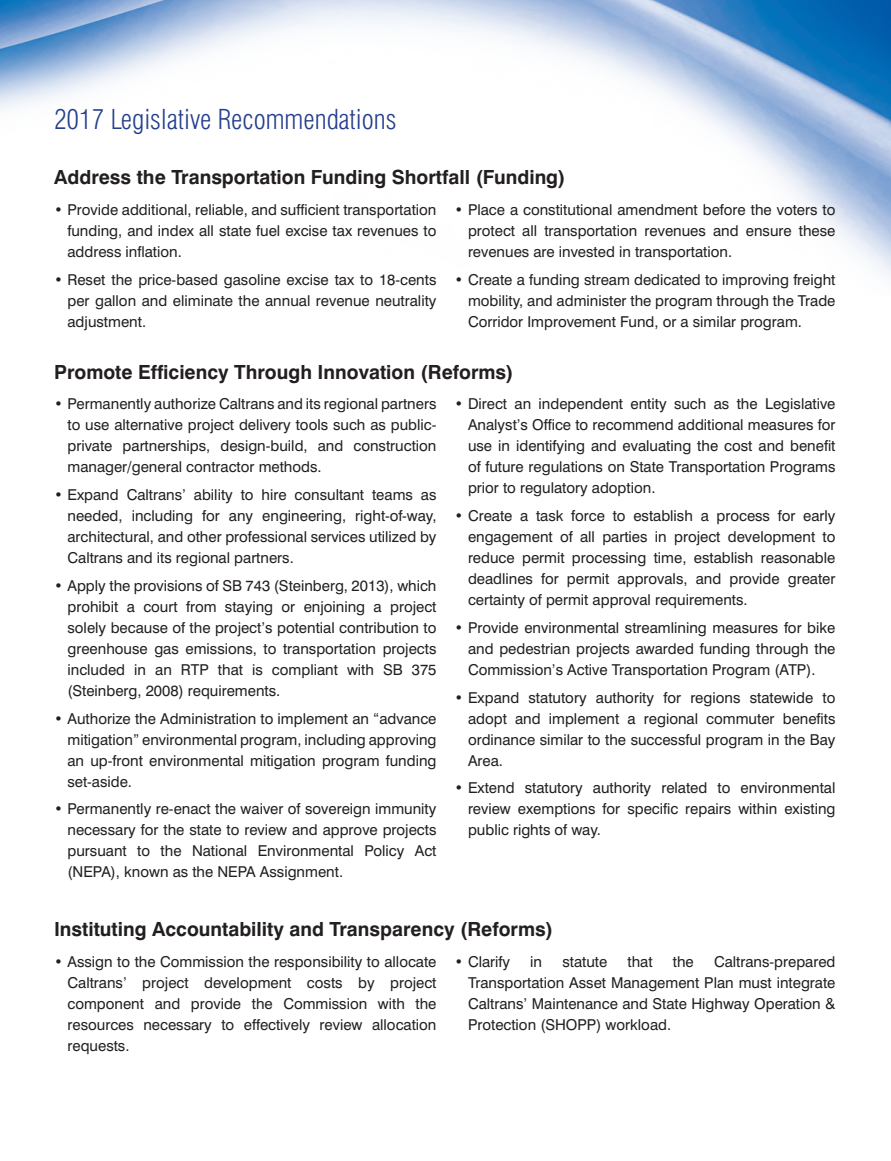
<style>
.page{position:relative;width:891px;height:1161px;background:#fff}
.page>*{position:absolute;margin:0;border:0;box-sizing:border-box;transform-origin:0 0}
.t1{font:300 condensed 27px "Swiss 721 BT";color:#253f8e}
.subhead{font:700 19.5px "Swiss 721 BT";color:#231f20}
.bullets{font:15px/21px "Swiss 721 BT";color:#231f20;text-align:justify}
</style>
<div class="page">
<img style="left:0;top:0;width:891px;height:279px">
<p class="t1" style="left:54px;top:103px;width:344px">2017 Legislative Recommendations</p>
<p class="subhead" style="left:54px;top:165px;width:513px">Address the Transportation Funding Shortfall (Funding)</p>
<p class="bullets" style="left:68px;top:199px;width:370px;text-indent:-14px">• Provide additional, reliable, and sufficient transportation funding, and index all state fuel excise tax revenues to address inflation.</p>
<p class="bullets" style="left:68px;top:269px;width:371px;text-indent:-14px">• Reset the price-based gasoline excise tax to 18-cents per gallon and eliminate the annual revenue neutrality adjustment.</p>
<p class="bullets" style="left:468px;top:199px;width:369px;text-indent:-14px">• Place a constitutional amendment before the voters to protect all transportation revenues and ensure these revenues are invested in transportation.</p>
<p class="bullets" style="left:468px;top:269px;width:369px;text-indent:-14px">• Create a funding stream dedicated to improving freight mobility, and administer the program through the Trade Corridor Improvement Fund, or a similar program.</p>
<p class="subhead" style="left:54px;top:360px;width:461px">Promote Efficiency Through Innovation (Reforms)</p>
<p class="bullets" style="left:68px;top:393px;width:370px;text-indent:-14px">• Permanently authorize Caltrans and its regional partners to use alternative project delivery tools such as public&shy;private partnerships, design-build, and construction manager/general contractor methods.</p>
<p class="bullets" style="left:68px;top:484px;width:371px;text-indent:-14px">• Expand Caltrans’ ability to hire consultant teams as needed, including for any engineering, right-of-way, architectural, and other professional services utilized by Caltrans and its regional partners.</p>
<p class="bullets" style="left:68px;top:575px;width:371px;text-indent:-14px">• Apply the provisions of SB 743 (Steinberg, 2013), which prohibit a court from staying or enjoining a project solely because of the project’s potential contribution to greenhouse gas emissions, to transportation projects included in an RTP that is compliant with SB 375 (Steinberg, 2008) requirements.</p>
<p class="bullets" style="left:68px;top:708px;width:371px;text-indent:-14px">• Authorize the Administration to implement an “advance mitigation” environmental program, including approving an up-front environmental mitigation program funding set-aside.</p>
<p class="bullets" style="left:68px;top:798px;width:371px;text-indent:-14px">• Permanently re-enact the waiver of sovereign immunity necessary for the state to review and approve projects pursuant to the National Environmental Policy Act (NEPA), known as the NEPA Assignment.</p>
<p class="bullets" style="left:468px;top:393px;width:369px;text-indent:-14px">• Direct an independent entity such as the Legislative Analyst’s Office to recommend additional measures for use in identifying and evaluating the cost and benefit of future regulations on State Transportation Programs prior to regulatory adoption.</p>
<p class="bullets" style="left:468px;top:505px;width:369px;text-indent:-14px">• Create a task force to establish a process for early engagement of all parties in project development to reduce permit processing time, establish reasonable deadlines for permit approvals, and provide greater certainty of permit approval requirements.</p>
<p class="bullets" style="left:468px;top:617px;width:369px;text-indent:-14px">• Provide environmental streamlining measures for bike and pedestrian projects awarded funding through the Commission’s Active Transportation Program (ATP).</p>
<p class="bullets" style="left:468px;top:687px;width:369px;text-indent:-14px">• Expand statutory authority for regions statewide to adopt and implement a regional commuter benefits ordinance similar to the successful program in the Bay Area.</p>
<p class="bullets" style="left:468px;top:777px;width:369px;text-indent:-14px">• Extend statutory authority related to environmental review exemptions for specific repairs within existing public rights of way.</p>
<p class="subhead" style="left:54px;top:917px;width:501px">Instituting Accountability and Transparency (Reforms)</p>
<p class="bullets" style="left:68px;top:951px;width:371px;text-indent:-14px">• Assign to the Commission the responsibility to allocate Caltrans’ project development costs by project component and provide the Commission with the resources necessary to effectively review allocation requests.</p>
<p class="bullets" style="left:454px;top:951px;width:57px">• Clarify</p>
<p class="bullets" style="left:530px;top:951px;width:13px">in</p>
<p class="bullets" style="left:562px;top:951px;width:46px">statute</p>
<p class="bullets" style="left:628px;top:951px;width:27px">that</p>
<p class="bullets" style="left:673px;top:951px;width:22px">the</p>
<p class="bullets" style="left:468px;top:951px;width:369px;text-indent:246px">Caltrans-prepared Transportation Asset Management Plan must integrate Caltrans’ Maintenance and State Highway Operation &amp; Protection (SHOPP) workload.</p>
</div>
